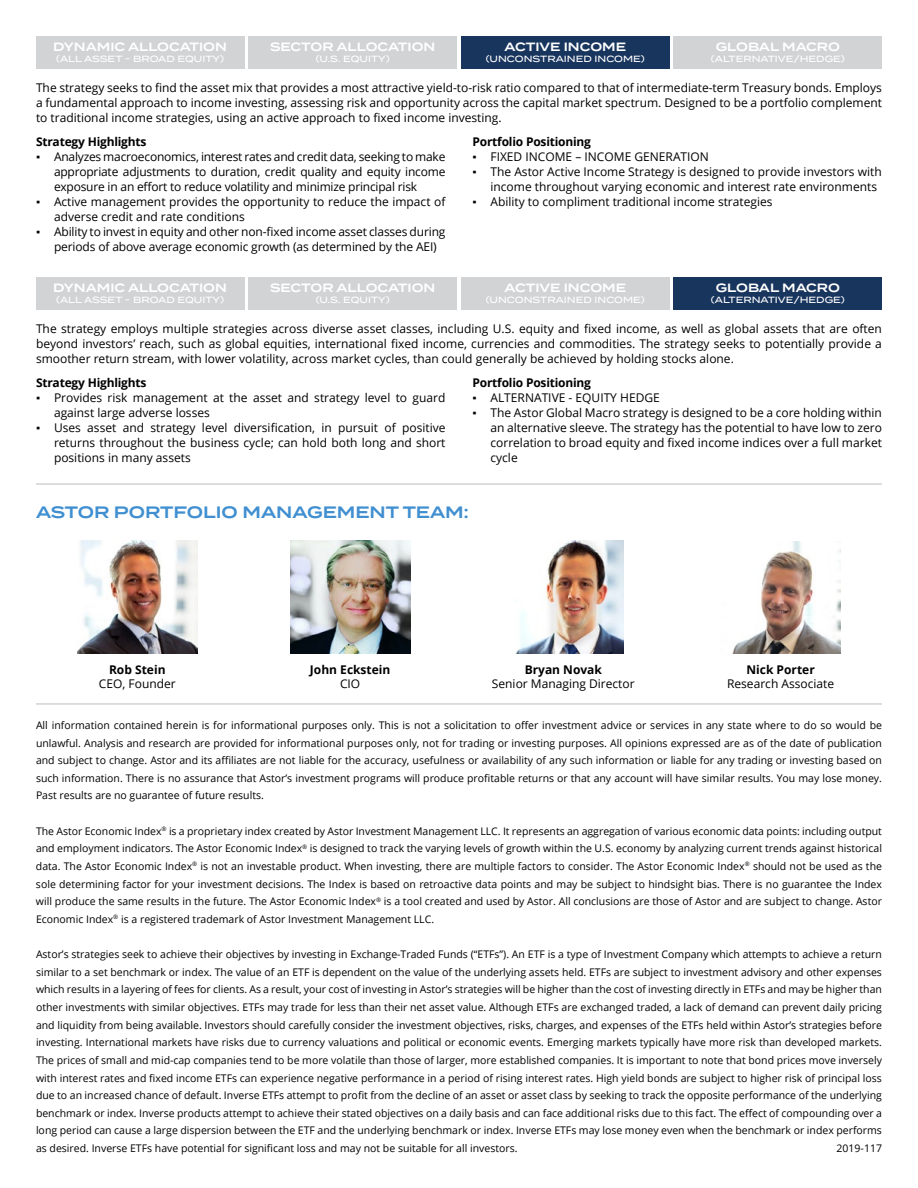
<style>
.page{position:relative;width:918px;height:1188px;background:#fff}
.page>*{position:absolute;margin:0;border:0;box-sizing:border-box;transform-origin:0 0}
.t1{font:600 16.5px "Termina";color:#408fd1}
.t2{font:12px/15px "Open Sans";color:#000;text-align:justify}
.t3{font:700 12px "Open Sans";letter-spacing:-.015em;color:#000}
.t4{font:600 12px "Termina";color:#fff}
.t5{font:10.5px/17.7px "Open Sans";color:#000;text-align:justify}
.t6{font:500 9px "Termina";color:#fff}
.s1{font-family:"Impact"}
</style>
<div class="page">
<div style="left:36px;top:36px;width:208px;height:32px;background:#d1d3d4"></div>
<div style="left:36px;top:277px;width:208px;height:32px;background:#d1d3d4"></div>
<div style="left:249px;top:36px;width:208px;height:32px;background:#d1d3d4"></div>
<div style="left:249px;top:277px;width:208px;height:32px;background:#d1d3d4"></div>
<div style="left:461px;top:36px;width:208px;height:32px;background:#18355e"></div>
<div style="left:461px;top:277px;width:208px;height:32px;background:#d1d3d4"></div>
<div style="left:674px;top:36px;width:208px;height:32px;background:#d1d3d4"></div>
<div style="left:674px;top:277px;width:208px;height:32px;background:#18355e"></div>
<hr style="left:36px;top:483px;width:846px;height:2px;background:#d1d3d4">
<hr style="left:36px;top:703px;width:846px;height:2px;background:#d1d3d4">
<img style="left:77px;top:541px;width:120px;height:112px">
<img style="left:290px;top:541px;width:120px;height:112px">
<img style="left:516px;top:541px;width:107px;height:112px">
<img style="left:732px;top:541px;width:108px;height:112px">
<p class="t4" style="left:53px;top:38px;width:175px">DYNAMIC ALLOCATION</p>
<p class="t6" style="left:56px;top:52px;width:170px">(ALL ASSET - BROAD EQUITY)</p>
<p class="t4" style="left:270px;top:38px;width:167px">SECTOR ALLOCATION</p>
<p class="t6" style="left:316px;top:52px;width:76px">(U.S. EQUITY)</p>
<p class="t4" style="left:505px;top:38px;width:123px">ACTIVE INCOME</p>
<p class="t6" style="left:486px;top:52px;width:161px">(UNCONSTRAINED INCOME)</p>
<p class="t4" style="left:716px;top:38px;width:126px">GLOBAL MACRO</p>
<p class="t6" style="left:711px;top:52px;width:136px">(ALTERNATIVE/HEDGE)</p>
<p class="t2" style="left:36px;top:80px;width:848px">The strategy seeks to find the asset mix that provides a most attractive yield-to-risk ratio compared to that of intermediate-term Treasury bonds. Employs a fundamental approach to income investing, assessing risk and opportunity across the capital market spectrum. Designed to be a portfolio complement to traditional income strategies, using an active approach to fixed income investing.</p>
<p class="t3" style="left:36px;top:133px;width:112px">Strategy Highlights</p>
<p class="t2" style="left:54px;top:148px;width:393px;text-indent:-18px"><span class="s1">▪</span> Analyzes macroeconomics, interest rates and credit data, seeking to make appropriate adjustments to duration, credit quality and equity income exposure in an effort to reduce volatility and minimize principal risk</p>
<p class="t2" style="left:54px;top:193px;width:393px;text-indent:-18px"><span class="s1">▪</span> Active management provides the opportunity to reduce the impact of adverse credit and rate conditions</p>
<p class="t2" style="left:54px;top:223px;width:393px;text-indent:-18px"><span class="s1">▪</span> Ability to invest in equity and other non-fixed income asset classes during periods of above average economic growth (as determined by the AEI)</p>
<p class="t3" style="left:472px;top:133px;width:120px">Portfolio Positioning</p>
<p class="t2" style="left:472px;top:148px;width:238px"><span class="s1">▪</span> FIXED INCOME – INCOME GENERATION</p>
<p class="t2" style="left:490px;top:163px;width:393px;text-indent:-18px"><span class="s1">▪</span> The Astor Active Income Strategy is designed to provide investors with income throughout varying economic and interest rate environments</p>
<p class="t2" style="left:472px;top:193px;width:302px"><span class="s1">▪</span> Ability to compliment traditional income strategies</p>
<p class="t4" style="left:53px;top:279px;width:175px">DYNAMIC ALLOCATION</p>
<p class="t6" style="left:56px;top:293px;width:170px">(ALL ASSET - BROAD EQUITY)</p>
<p class="t4" style="left:270px;top:279px;width:167px">SECTOR ALLOCATION</p>
<p class="t6" style="left:316px;top:293px;width:76px">(U.S. EQUITY)</p>
<p class="t4" style="left:505px;top:279px;width:123px">ACTIVE INCOME</p>
<p class="t6" style="left:486px;top:293px;width:161px">(UNCONSTRAINED INCOME)</p>
<p class="t4" style="left:716px;top:279px;width:126px">GLOBAL MACRO</p>
<p class="t6" style="left:711px;top:293px;width:136px">(ALTERNATIVE/HEDGE)</p>
<p class="t2" style="left:36px;top:321px;width:847px">The strategy employs multiple strategies across diverse asset classes, including U.S. equity and fixed income, as well as global assets that are often beyond investors’ reach, such as global equities, international fixed income, currencies and commodities. The strategy seeks to potentially provide a smoother return stream, with lower volatility, across market cycles, than could generally be achieved by holding stocks alone.</p>
<p class="t3" style="left:36px;top:374px;width:112px">Strategy Highlights</p>
<p class="t2" style="left:54px;top:389px;width:393px;text-indent:-18px"><span class="s1">▪</span> Provides risk management at the asset and strategy level to guard against large adverse losses</p>
<p class="t2" style="left:54px;top:419px;width:393px;text-indent:-18px"><span class="s1">▪</span> Uses asset and strategy level diversification, in pursuit of positive returns throughout the business cycle; can hold both long and short positions in many assets</p>
<p class="t3" style="left:472px;top:374px;width:120px">Portfolio Positioning</p>
<p class="t2" style="left:472px;top:389px;width:189px"><span class="s1">▪</span> ALTERNATIVE - EQUITY HEDGE</p>
<p class="t2" style="left:490px;top:404px;width:393px;text-indent:-18px"><span class="s1">▪</span> The Astor Global Macro strategy is designed to be a core holding within an alternative sleeve. The strategy has the potential to have low to zero correlation to broad equity and fixed income indices over a full market cycle</p>
<h1 class="t1" style="left:36px;top:500px;width:434px">ASTOR PORTFOLIO MANAGEMENT TEAM:</h1>
<p class="t3" style="left:109px;top:661px;width:58px">Rob Stein</p>
<p class="t2" style="left:99px;top:676px;width:78px">CEO, Founder</p>
<p class="t3" style="left:310px;top:661px;width:82px">John Eckstein</p>
<p class="t2" style="left:340px;top:676px;width:22px">CIO</p>
<p class="t3" style="left:525px;top:661px;width:79px">Bryan Novak</p>
<p class="t2" style="left:492px;top:676px;width:144px">Senior Managing Director</p>
<p class="t3" style="left:747px;top:661px;width:70px">Nick Porter</p>
<p class="t2" style="left:727px;top:676px;width:109px">Research Associate</p>
<p class="t5" style="left:36px;top:716px;width:848px">All information contained herein is for informational purposes only. This is not a solicitation to offer investment advice or services in any state where to do so would be unlawful. Analysis and research are provided for informational purposes only, not for trading or investing purposes. All opinions expressed are as of the date of publication and subject to change. Astor and its affiliates are not liable for the accuracy, usefulness or availability of any such information or liable for any trading or investing based on such information. There is no assurance that Astor’s investment programs will produce profitable returns or that any account will have similar results. You may lose money.<br>Past results are no guarantee of future results.</p>
<p class="t5" style="left:36px;top:822px;width:848px">The Astor Economic Index<sup>®</sup> is a proprietary index created by Astor Investment Management LLC. It represents an aggregation of various economic data points: including output and employment indicators. The Astor Economic Index<sup>®</sup> is designed to track the varying levels of growth within the U.S. economy by analyzing current trends against historical data. The Astor Economic Index<sup>®</sup> is not an investable product. When investing, there are multiple factors to consider. The Astor Economic Index<sup>®</sup> should not be used as the sole determining factor for your investment decisions. The Index is based on retroactive data points and may be subject to hindsight bias. There is no guarantee the Index will produce the same results in the future. The Astor Economic Index<sup>®</sup> is a tool created and used by Astor. All conclusions are those of Astor and are subject to change. Astor Economic Index<sup>®</sup> is a registered trademark of Astor Investment Management LLC.</p>
<p class="t5" style="left:36px;top:945px;width:848px">Astor’s strategies seek to achieve their objectives by investing in Exchange-Traded Funds (“ETFs”). An ETF is a type of Investment Company which attempts to achieve a return similar to a set benchmark or index. The value of an ETF is dependent on the value of the underlying assets held. ETFs are subject to investment advisory and other expenses which results in a layering of fees for clients. As a result, your cost of investing in Astor’s strategies will be higher than the cost of investing directly in ETFs and may be higher than other investments with similar objectives. ETFs may trade for less than their net asset value. Although ETFs are exchanged traded, a lack of demand can prevent daily pricing and liquidity from being available. Investors should carefully consider the investment objectives, risks, charges, and expenses of the ETFs held within Astor’s strategies before investing. International markets have risks due to currency valuations and political or economic events. Emerging markets typically have more risk than developed markets.<br>The prices of small and mid-cap companies tend to be more volatile than those of larger, more established companies. It is important to note that bond prices move inversely with interest rates and fixed income ETFs can experience negative performance in a period of rising interest rates. High yield bonds are subject to higher risk of principal loss due to an increased chance of default. Inverse ETFs attempt to profit from the decline of an asset or asset class by seeking to track the opposite performance of the underlying benchmark or index. Inverse products attempt to achieve their stated objectives on a daily basis and can face additional risks due to this fact. The effect of compounding over a long period can cause a large dispersion between the ETF and the underlying benchmark or index. Inverse ETFs may lose money even when the benchmark or index performs as desired. Inverse ETFs have potential for significant loss and may not be suitable for all investors.</p>
<p class="t5" style="left:837px;top:1139px;width:47px">2019-117</p>
</div>
